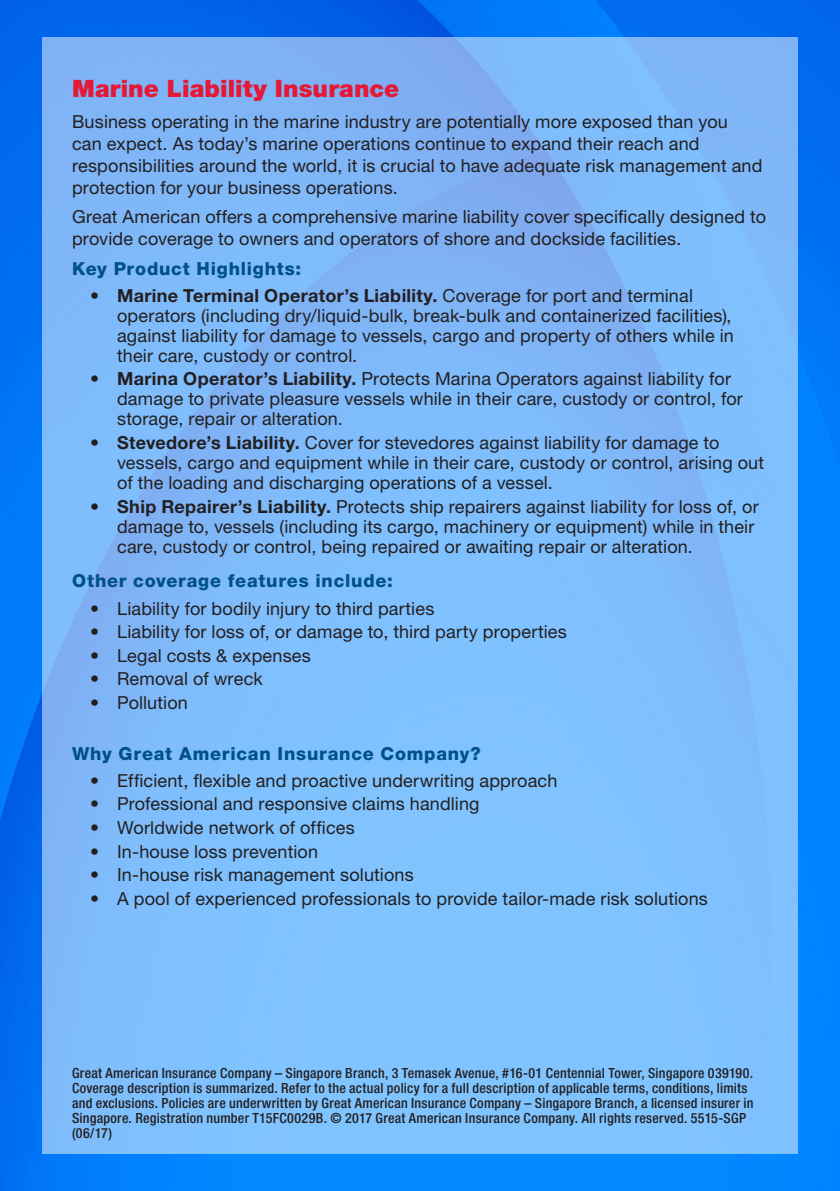
<style>
.page{position:relative;width:840px;height:1191px;background:#fff}
.page>*{position:absolute;margin:0;border:0;box-sizing:border-box;transform-origin:0 0}
.Feature_Headline{font:900 24px "Helvetica Neue LT Std";letter-spacing:.005em;color:#e51836}
.Feature_Headline-2{font:18px/20px "Helvetica Neue LT Std";letter-spacing:.01em;color:#231f20}
.Feature_Headline-3{font:800 18px "Helvetica Neue LT Std";letter-spacing:.045em;color:#005187}
.Feature_Headline-4{font:500 condensed 14px/15px "Helvetica Neue LT Std";letter-spacing:.02em;color:#231f20}
.s1{font-weight:700}
</style>
<div class="page">
<img style="left:0;top:0;width:839px;height:1191px">
<div style="left:42px;top:37px;width:755px;height:1116px;background:linear-gradient(to bottom,#7fb4f7,#80c4ff)"></div>
<p class="Feature_Headline" style="left:72px;top:74px;width:329px">Marine Liability Insurance</p>
<p class="Feature_Headline-2" style="left:72px;top:110px;width:691px;line-height:22px">Business operating in the marine industry are potentially more exposed than you<br>can expect. As today’s marine operations continue to expand their reach and responsibilities around the world, it is crucial to have adequate risk management and protection for your business operations.</p>
<p class="Feature_Headline-2" style="left:72px;top:206px;width:695px;line-height:22px">Great American offers a comprehensive marine liability cover specifically designed to provide coverage to owners and operators of shore and dockside facilities.</p>
<p class="Feature_Headline-3" style="left:72px;top:257px;width:230px">Key Product Highlights:</p>
<p class="Feature_Headline-2" style="left:117px;top:285px;width:618px;text-indent:-27px"><span class="s1">• Marine Terminal Operator’s Liability.</span> Coverage for port and terminal operators (including dry/liquid-bulk, break-bulk and containerized facilities), against liability for damage to vessels, cargo and property of others while in their care, custody or control.</p>
<p class="Feature_Headline-2" style="left:117px;top:369px;width:627px;text-indent:-27px"><span class="s1">• Marina Operator’s Liability.</span> Protects Marina Operators against liability for damage to private pleasure vessels while in their care, custody or control, for storage, repair or alteration.</p>
<p class="Feature_Headline-2" style="left:117px;top:432px;width:648px;text-indent:-27px"><span class="s1">• Stevedore’s Liability.</span> Cover for stevedores against liability for damage to vessels, cargo and equipment while in their care, custody or control, arising out of the loading and discharging operations of a vessel.</p>
<p class="Feature_Headline-2" style="left:117px;top:496px;width:642px;text-indent:-27px"><span class="s1">• Ship Repairer’s Liability.</span> Protects ship repairers against liability for loss of, or damage to, vessels (including its cargo, machinery or equipment) while in their care, custody or control, being repaired or awaiting repair or alteration.</p>
<p class="Feature_Headline-3" style="left:72px;top:570px;width:322px">Other coverage features include:</p>
<p class="Feature_Headline-2" style="left:90px;top:598px;width:345px">• Liability for bodily injury to third parties</p>
<p class="Feature_Headline-2" style="left:90px;top:621px;width:478px">• Liability for loss of, or damage to, third party properties</p>
<p class="Feature_Headline-2" style="left:90px;top:645px;width:222px">• Legal costs &amp; expenses</p>
<p class="Feature_Headline-2" style="left:90px;top:668px;width:174px">• Removal of wreck</p>
<p class="Feature_Headline-2" style="left:90px;top:692px;width:99px">• Pollution</p>
<p class="Feature_Headline-3" style="left:72px;top:742px;width:410px">Why Great American Insurance Company?</p>
<p class="Feature_Headline-2" style="left:90px;top:770px;width:468px">• Efficient, flexible and proactive underwriting approach</p>
<p class="Feature_Headline-2" style="left:90px;top:793px;width:391px">• Professional and responsive claims handling</p>
<p class="Feature_Headline-2" style="left:90px;top:817px;width:266px">• Worldwide network of offices</p>
<p class="Feature_Headline-2" style="left:90px;top:841px;width:229px">• In-house loss prevention</p>
<p class="Feature_Headline-2" style="left:90px;top:864px;width:325px">• In-house risk management solutions</p>
<p class="Feature_Headline-2" style="left:90px;top:888px;width:619px">• A pool of experienced professionals to provide tailor-made risk solutions</p>
<p class="Feature_Headline-4" style="left:72px;top:1065px;width:682px">Great American Insurance Company – Singapore Branch, 3 Temasek Avenue, #16-01 Centennial Tower, Singapore 039190.<br>Coverage description is summarized. Refer to the actual policy for a full description of applicable terms, conditions, limits and exclusions. Policies are underwritten by Great American Insurance Company – Singapore Branch, a licensed insurer in Singapore. Registration number T15FC0029B. © 2017 Great American Insurance Company. All rights reserved. 5515-SGP (06/17)</p>
</div>
